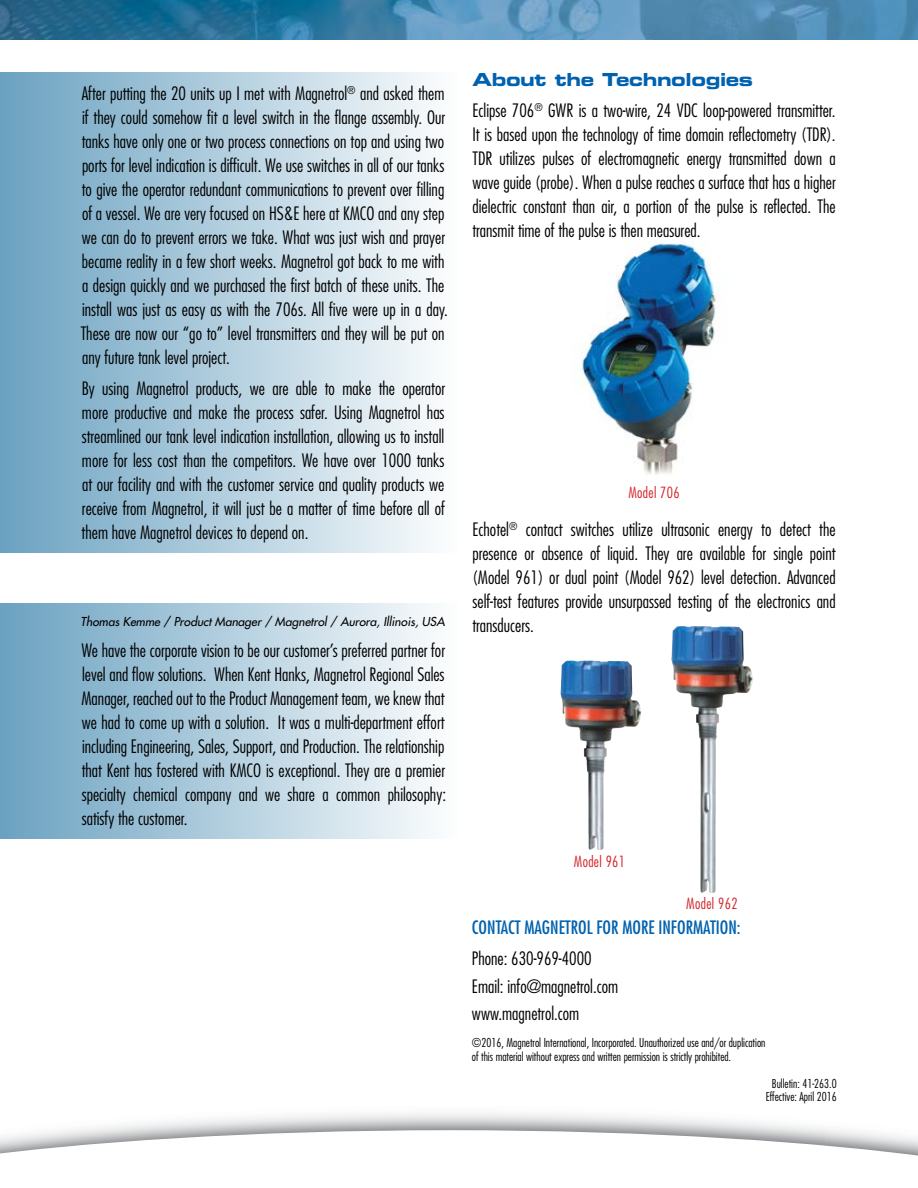
<style>
.page{position:relative;width:918px;height:1188px;background:#fff}
.page>*{position:absolute;margin:0;border:0;box-sizing:border-box;transform-origin:0 0}
.t1{font:300 condensed 18px/24px "Futura";color:#000;text-align:justify}
.t2{font:condensed 18px "Futura";color:#0061af}
.t3{font:18px "Eurostile Bold Extended Two";letter-spacing:-.02em;color:#0061af}
.t4{font:300 condensed 15px "Futura";letter-spacing:.025em;color:#d2232a}
.t5{font:300 condensed 12px/13.5px "Futura";color:#000}
.t6{font:italic 12px "Futura";color:#000}
</style>
<div class="page">
<svg style="left:0;top:1130px;width:918px;height:26px"></svg>
<img style="left:581px;top:242px;width:136px;height:233px">
<img style="left:0;top:0;width:918px;height:40px">
<div style="left:0;top:72px;width:459px;height:480px;background:linear-gradient(to right,#6aa1c0,#fdfefe)"></div>
<div style="left:0;top:603px;width:459px;height:236px;background:linear-gradient(to right,#6aa1c0,#fdfefe)"></div>
<img style="left:560px;top:660px;width:81px;height:190px">
<img style="left:671px;top:626px;width:82px;height:267px">
<p class="t1" style="left:81px;top:81px;width:369px;text-align:left">After putting the 20 units up I met with Magnetrol<sup>®</sup> and asked them if they could somehow fit a level switch in the flange assembly. Our tanks have only one or two process connections on top and using two ports for level indication is difficult. We use switches in all of our tanks to give the operator redundant communications to prevent over filling of a vessel. We are very focused on HS&amp;E here at KMCO and any step we can do to prevent errors we take. What was just wish and prayer became reality in a few short weeks. Magnetrol got back to me with a design quickly and we purchased the first batch of these units. The install was just as easy as with the 706s. All five were up in a day.<br>These are now our “go to” level transmitters and they will be put on any future tank level project.</p>
<p class="t1" style="left:82px;top:376px;width:365px">By using Magnetrol products, we are able to make the operator more productive and make the process safer. Using Magnetrol has streamlined our tank level indication installation, allowing us to install more for less cost than the competitors. We have over 1000 tanks at our facility and with the customer service and quality products we receive from Magnetrol, it will just be a matter of time before all of them have Magnetrol devices to depend on.</p>
<p class="t6" style="left:81px;top:614px;width:366px">Thomas Kemme / Product Manager / Magnetrol / Aurora, Illinois, USA</p>
<p class="t1" style="left:81px;top:638px;width:366px">We have the corporate vision to be our customer’s preferred partner for level and flow solutions. When Kent Hanks, Magnetrol Regional Sales Manager, reached out to the Product Management team, we knew that we had to come up with a solution. It was a multi-department effort including Engineering, Sales, Support, and Production. The relationship that Kent has fostered with KMCO is exceptional. They are a premier specialty chemical company and we share a common philosophy: satisfy the customer.</p>
<p class="t3" style="left:472px;top:67px;width:282px">About the Technologies</p>
<p class="t1" style="left:472px;top:98px;width:365px">Eclipse 706<sup>®</sup> GWR is a two-wire, 24 VDC loop-powered transmitter.<br>It is based upon the technology of time domain reflectometry (TDR).<br>TDR utilizes pulses of electromagnetic energy transmitted down a wave guide (probe). When a pulse reaches a surface that has a higher dielectric constant than air, a portion of the pulse is reflected. The transmit time of the pulse is then measured.</p>
<p class="t4" style="left:628px;top:483px;width:53px">Model 706</p>
<p class="t1" style="left:472px;top:517px;width:365px">Echotel<sup>®</sup> contact switches utilize ultrasonic energy to detect the presence or absence of liquid. They are available for single point (Model 961) or dual point (Model 962) level detection. Advanced self-test features provide unsurpassed testing of the electronics and transducers.</p>
<p class="t4" style="left:574px;top:852px;width:53px">Model 961</p>
<p class="t4" style="left:686px;top:894px;width:53px">Model 962</p>
<p class="t2" style="left:472px;top:916px;width:270px">CONTACT MAGNETROL FOR MORE INFORMATION:</p>
<p class="t1" style="left:472px;top:944px;width:148px;line-height:27.8px;text-align:left">Phone: 630-969-4000<br>Email: info@magnetrol.com www.magnetrol.com</p>
<p class="t5" style="left:472px;top:1036px;width:295px">©2016, Magnetrol International, Incorporated. Unauthorized use and/or duplication of this material without express and written permission is strictly prohibited.</p>
<p class="t5" style="left:766px;top:1077px;width:72px;text-align:center">Bulletin: 41-263.0<br>Effective: April 2016</p>
</div>
